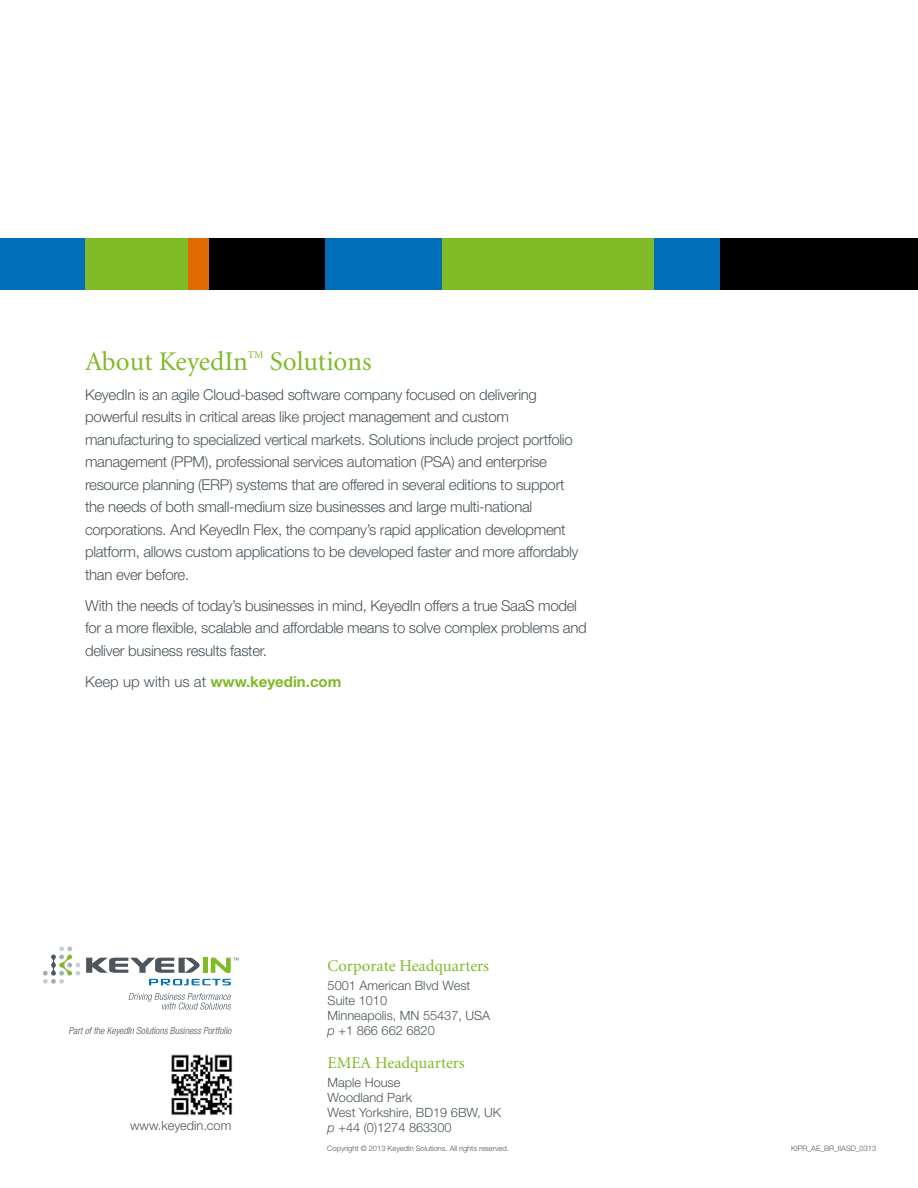
<style>
.page{position:relative;width:918px;height:1188px;background:#fff}
.page>*{position:absolute;margin:0;border:0;box-sizing:border-box;transform-origin:0 0}
.t1{font:27px "Minion";color:#80ba27}
.t2{font:16.5px "Minion";color:#80ba27}
.t3{font:300 15px/22.5px "Helvetica Neue";letter-spacing:-.02em;color:#4c565c}
.t4{font:700 15px "Helvetica Neue";color:#80ba27}
.t5{font:300 12.75px/15px "Helvetica Neue";color:#4c565c}
.t6{font:10.5px "Minion";color:#80ba27}
.t7{font:italic 300 condensed 9.75px "Helvetica Neue";color:#4c565c}
.t8{font:300 7.5px "Helvetica Neue";color:#4c565c}
.s1{font-weight:300;color:#4c565c}
.s2{font-style:italic}
</style>
<div class="page">
<div style="left:82px;top:238px;width:836px;height:51px;background:#80ba27"></div>
<div style="left:0;top:238px;width:85px;height:51px;background:#0070ba"></div>
<div style="left:188px;top:238px;width:23px;height:51px;background:#e16a03"></div>
<div style="left:209px;top:238px;width:117px;height:51px;background:#000"></div>
<div style="left:326px;top:238px;width:116px;height:51px;background:#0070ba"></div>
<div style="left:655px;top:238px;width:66px;height:51px;background:#0070ba"></div>
<div style="left:721px;top:238px;width:197px;height:51px;background:#000"></div>
<hr style="left:203px;top:958px;width:4px;height:15px;background:#80ba27">
<svg style="left:43px;top:946px;width:37px;height:38px"></svg>
<svg style="left:211px;top:957px;width:28px;height:16px"></svg>
<svg style="left:86px;top:958px;width:114px;height:15px"></svg>
<svg style="left:149px;top:979px;width:82px;height:6px"></svg>
<svg style="left:129px;top:993px;width:102px;height:17px"></svg>
<img style="left:171px;top:1054px;width:62px;height:62px">
<h1 class="t1" style="left:85px;top:348px;width:164px">About KeyedIn</h1>
<p class="t6" style="left:248px;top:350px;width:17px">TM</p>
<h1 class="t1" style="left:270px;top:348px;width:103px">Solutions</h1>
<p class="t3" style="left:85px;top:383px;width:495px">KeyedIn is an agile Cloud-based software company focused on delivering powerful results in critical areas like project management and custom manufacturing to specialized vertical markets. Solutions include project portfolio management (PPM), professional services automation (PSA) and enterprise resource planning (ERP) systems that are offered in several editions to support the needs of both small-medium size businesses and large multi-national corporations. And KeyedIn Flex, the company’s rapid application development platform, allows custom applications to be developed faster and more affordably than ever before.</p>
<p class="t3" style="left:85px;top:594px;width:503px">With the needs of today’s businesses in mind, KeyedIn offers a true SaaS model for a more flexible, scalable and affordable means to solve complex problems and deliver business results faster.</p>
<p class="t4" style="left:85px;top:672px;width:258px"><span class="s1">Keep up with us at</span> www.keyedin.com</p>
<p class="t7" style="left:69px;top:1025px;width:164px">Part of the KeyedIn Solutions Business Portfolio</p>
<p class="t5" style="left:130px;top:1118px;width:103px">www.keyedin.com</p>
<p class="t2" style="left:328px;top:957px;width:163px">Corporate Headquarters</p>
<p class="t5" style="left:328px;top:978px;width:164px">5001 American Blvd West<br>Suite 1010<br>Minneapolis, MN 55437, USA <span class="s2">p</span> +1 866 662 6820</p>
<p class="t2" style="left:328px;top:1054px;width:139px">EMEA Headquarters</p>
<p class="t5" style="left:328px;top:1075px;width:175px">Maple House<br>Woodland Park<br>West Yorkshire, BD19 6BW, UK <span class="s2">p</span> +44 (0)1274 863300</p>
<p class="t8" style="left:327px;top:1144px;width:183px">Copyright © 2013 KeyedIn Solutions. All rights reserved.</p>
<p class="t8" style="left:791px;top:1144px;width:87px">KIPR_AE_BR_IIASD_0313</p>
</div>
